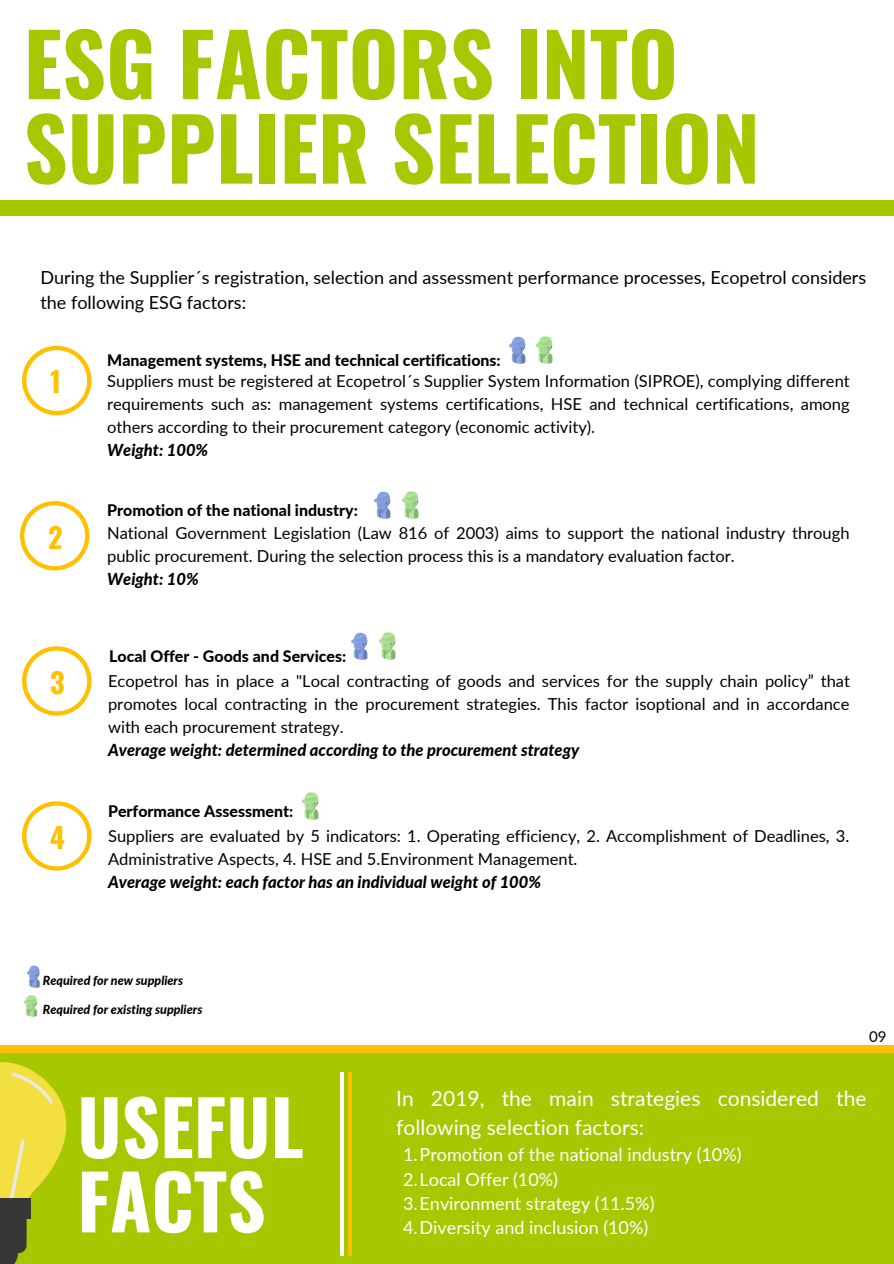
<style>
.page{position:relative;width:894px;height:1264px;background:#fff}
.page>*{position:absolute;margin:0;border:0;box-sizing:border-box;transform-origin:0 0}
.t1{font:700 85.5px/84.4px "Oswald";color:#a5c800}
.t2{font:700 75px/74.2px "Oswald";color:#fff}
.t3{font:700 28.2px "Oswald";color:#ffc000}
.t4{font:21px/29.4px "Lato";color:#fff}
.t5{font:18px/24.8px "Lato";color:#000}
.t6{font:18px/24.3px "Lato";color:#fff}
.t7{font:16.5px/23px "Lato";color:#000;text-align:justify}
.t8{font:italic 800 16.5px "Lato";color:#000}
.t9{font:800 15.9px "Lato";color:#000}
.t10{font:15px "Lato";color:#000}
.t11{font:italic 800 12.45px "Lato";color:#000}
</style>
<div class="page">
<div style="left:0;top:0;width:893px;height:215px;background:#a5c800"></div>
<div style="left:0;top:0;width:893px;height:199px;background:#fff"></div>
<div style="left:0;top:1045px;width:893px;height:218px;background:#ffc000"></div>
<div style="left:0;top:1053px;width:893px;height:210px;background:#a5c800"></div>
<img style="left:509px;top:336px;width:17px;height:27px">
<img style="left:535px;top:336px;width:18px;height:27px">
<img style="left:374px;top:491px;width:17px;height:27px">
<img style="left:401px;top:491px;width:18px;height:27px">
<img style="left:351px;top:632px;width:17px;height:27px">
<img style="left:378px;top:632px;width:18px;height:27px">
<img style="left:301px;top:792px;width:18px;height:27px">
<img style="left:27px;top:965px;width:13px;height:22px">
<img style="left:24px;top:995px;width:14px;height:21px">
<svg style="left:0;top:1062px;width:67px;height:201px"></svg>
<hr style="left:348px;top:1071px;width:4px;height:184px;background:#ffc000">
<svg style="left:340px;top:1072px;width:3px;height:183px"></svg>
<svg style="left:22px;top:346px;width:69px;height:69px"></svg>
<svg style="left:20px;top:501px;width:69px;height:69px"></svg>
<svg style="left:22px;top:646px;width:69px;height:69px"></svg>
<svg style="left:22px;top:801px;width:69px;height:69px"></svg>
<h1 class="t1" style="left:24px;top:18px;width:737px">ESG FACTORS INTO<br>SUPPLIER SELECTION</h1>
<p class="t5" style="left:40px;top:265px;width:827px">During the Supplier´s registration, selection and assessment performance processes, Ecopetrol considers the following ESG factors:</p>
<h3 class="t3" style="left:50px;top:360px;width:12px">1</h3>
<p class="t9" style="left:107px;top:350px;width:395px">Management systems, HSE and technical certifications:</p>
<p class="t7" style="left:107px;top:369px;width:744px">Suppliers must be registered at Ecopetrol´s Supplier System Information (SIPROE), complying different requirements such as: management systems certifications, HSE and technical certifications, among others according to their procurement category (economic activity).</p>
<p class="t8" style="left:107px;top:439px;width:103px">Weight: 100%</p>
<p class="t9" style="left:107px;top:500px;width:252px">Promotion of the national industry:</p>
<h3 class="t3" style="left:48px;top:515px;width:16px">2</h3>
<p class="t7" style="left:107px;top:521px;width:743px">National Government Legislation (Law 816 of 2003) aims to support the national industry through public procurement. During the selection process this is a mandatory evaluation factor.</p>
<p class="t8" style="left:107px;top:569px;width:93px">Weight: 10%</p>
<p class="t9" style="left:109px;top:646px;width:238px">Local Offer - Goods and Services:</p>
<h3 class="t3" style="left:50px;top:660px;width:16px">3</h3>
<p class="t7" style="left:108px;top:669px;width:743px">Ecopetrol has in place a "Local contracting of goods and services for the supply chain policy” that promotes local contracting in the procurement strategies. This factor isoptional and in accordance with each procurement strategy.</p>
<p class="t8" style="left:108px;top:739px;width:472px">Average weight: determined according to the procurement strategy</p>
<p class="t9" style="left:108px;top:801px;width:187px">Performance Assessment:</p>
<h3 class="t3" style="left:50px;top:815px;width:16px">4</h3>
<p class="t7" style="left:108px;top:824px;width:742px">Suppliers are evaluated by 5 indicators: 1. Operating efficiency, 2. Accomplishment of Deadlines, 3.<br>Administrative Aspects, 4. HSE and 5.Environment Management.</p>
<p class="t8" style="left:108px;top:871px;width:434px">Average weight: each factor has an individual weight of 100%</p>
<p class="t11" style="left:43px;top:972px;width:142px">Required for new suppliers</p>
<p class="t11" style="left:43px;top:1001px;width:161px">Required for existing suppliers</p>
<h2 class="t2" style="left:77px;top:1086px;width:228px">USEFUL<br>FACTS</h2>
<p class="t10" style="left:868px;top:1026px;width:19px">09</p>
<p class="t4" style="left:396px;top:1082px;width:471px">In 2019, the main strategies considered the following selection factors:</p>
<p class="t6" style="left:403px;top:1142px;width:340px">1.Promotion of the national industry (10%)<br>2.Local Offer (10%)<br>3.Environment strategy (11.5%)<br>4.Diversity and inclusion (10%)</p>
</div>
